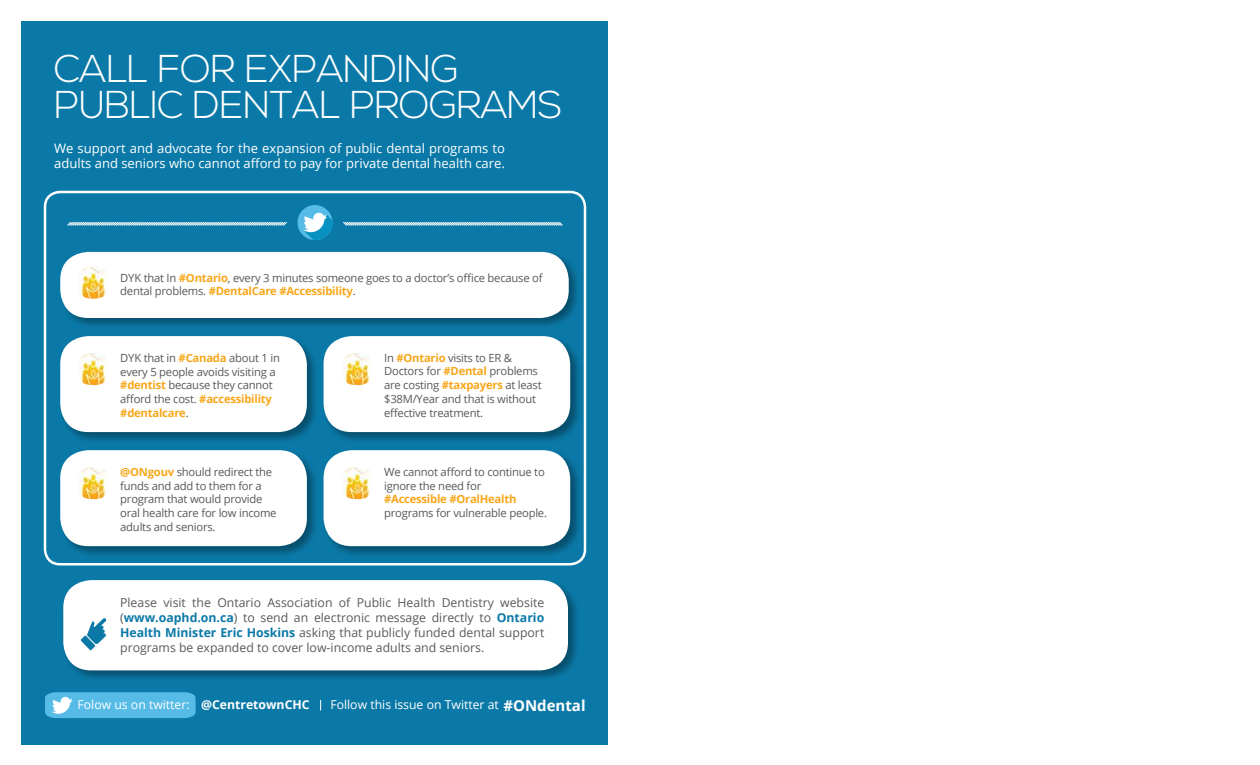
<style>
.page{position:relative;width:1260px;height:765px;background:#fff}
.page>*{position:absolute;margin:0;border:0;box-sizing:border-box;transform-origin:0 0}
.t1{font:300 38.75px "Nexa";letter-spacing:-.02em;color:#fff}
.t2{font:700 15px "Open Sans";color:#fff}
.t3{font:13px/16px "Open Sans";color:#fff}
.t4{font:12.25px/15px "Open Sans";color:#58595b;text-align:justify}
.t5{font:12.25px "Open Sans";color:#fff}
.t6{font:11.25px/13.8px "Open Sans";letter-spacing:-.02em;color:#58595b}
.t7{font:700 11.25px "Open Sans";letter-spacing:-.02em;color:#f7a71b}
.s1{font-weight:700;color:#f7a71b}
.s2{font-weight:700;color:#0b79a7}
.s3{font-weight:700}
</style>
<div class="page">
<div style="left:21px;top:21px;width:587px;height:724px;background:#0b79a7"></div>
<svg style="left:45px;top:692px;width:151px;height:26px;background:#5dbde6"></svg>
<div style="left:62px;top:578px;width:518px;height:104px;background:#000;opacity:.35"></div>
<div style="left:63px;top:580px;width:505px;height:90px;background:#fff;border-radius:28px"></div>
<svg style="left:81px;top:618px;width:25px;height:32px"></svg>
<div style="left:44px;top:191px;width:542px;height:375px;border:2px solid #fff;border-radius:15px"></div>
<div style="left:58px;top:250px;width:522px;height:80px;background:#000;opacity:.35"></div>
<div style="left:60px;top:252px;width:509px;height:66px;background:#fff;border-radius:28px"></div>
<div style="left:58px;top:334px;width:261px;height:110px;background:#000;opacity:.35"></div>
<div style="left:60px;top:336px;width:247px;height:96px;background:#fff;border-radius:28px"></div>
<div style="left:58px;top:448px;width:261px;height:110px;background:#000;opacity:.35"></div>
<div style="left:60px;top:450px;width:247px;height:96px;background:#fff;border-radius:28px"></div>
<div style="left:322px;top:334px;width:260px;height:110px;background:#000;opacity:.35"></div>
<div style="left:324px;top:336px;width:246px;height:96px;background:#fff;border-radius:28px"></div>
<div style="left:322px;top:448px;width:260px;height:110px;background:#000;opacity:.35"></div>
<div style="left:324px;top:450px;width:246px;height:96px;background:#fff;border-radius:28px"></div>
<div style="left:298px;top:205px;width:34px;height:35px;background:#56bbe7;border-radius:50%"></div>
<svg style="left:303px;top:213px;width:29px;height:27px"></svg>
<svg style="left:67px;top:222px;width:220px;height:4px"></svg>
<svg style="left:343px;top:222px;width:220px;height:4px"></svg>
<img style="left:78px;top:267px;width:28px;height:32px">
<img style="left:78px;top:353px;width:28px;height:32px">
<img style="left:78px;top:467px;width:28px;height:32px">
<img style="left:341px;top:353px;width:29px;height:32px">
<img style="left:341px;top:467px;width:29px;height:32px">
<h1 class="t1" style="left:54px;top:47px;width:49px">CALL</h1>
<h1 class="t1" style="left:157px;top:47px;width:26px">FOR</h1>
<h1 class="t1" style="left:245px;top:47px;width:47px">EXPANDIN</h1>
<h1 class="t1" style="left:431px;top:47px;width:30px">G</h1>
<h1 class="t1" style="left:54px;top:83px;width:190px">PUBLIC DENTAL</h1>
<h1 class="t1" style="left:350px;top:83px;width:134px">PROGRAMS</h1>
<p class="t3" style="left:54px;top:139px;width:452px">We support and advocate for the expansion of public dental programs to adults and seniors who cannot afford to pay for private dental health care.</p>
<p class="t6" style="left:120px;top:270px;width:424px">DYK that In <span class="s1">#Ontario</span>, every 3 minutes someone goes to a doctor’s office because of dental problems. <span class="s1">#DentalCare #Accessibility</span>.</p>
<p class="t6" style="left:120px;top:351px;width:161px">DYK that in <span class="s1">#Canada</span> about 1 in every 5 people avoids visiting a <span class="s1">#dentist</span> because they cannot afford the cost. <span class="s1">#accessibility #dentalcare</span>.</p>
<p class="t6" style="left:120px;top:465px;width:158px"><span class="s1">@ONgouv</span> should redirect the funds and add to them for a program that would provide oral health care for low income adults and seniors.</p>
<p class="t6" style="left:384px;top:350px;width:159px">In <span class="s1">#Ontario</span> visits to ER &amp;<br>Doctors for <span class="s1">#Dental</span> problems are costing <span class="s1">#taxpayers</span> at least $38M/Year and that is without effective treatment.</p>
<p class="t6" style="left:384px;top:465px;width:162px">We cannot afford to continue to ignore the need for</p>
<p class="t7" style="left:384px;top:491px;width:134px">#Accessible #OralHealth</p>
<p class="t6" style="left:384px;top:506px;width:164px">programs for vulnerable people.</p>
<p class="t4" style="left:120px;top:595px;width:426px">Please visit the Ontario Association of Public Health Dentistry website (<span class="s2">www.oaphd.on.ca</span>) to send an electronic message directly to <span class="s2">Ontario Health Minister Eric Hoskins</span> asking that publicly funded dental support programs be expanded to cover low-income adults and seniors.</p>
<h2 class="t2" style="left:503px;top:695px;width:84px">#ONdental</h2>
<p class="t5" style="left:78px;top:697px;width:234px">Folow us on twitter: <span class="s3">@CentretownCHC</span></p>
<p class="t5" style="left:330px;top:697px;width:170px">Follow this issue on Twitter at</p>
</div>
